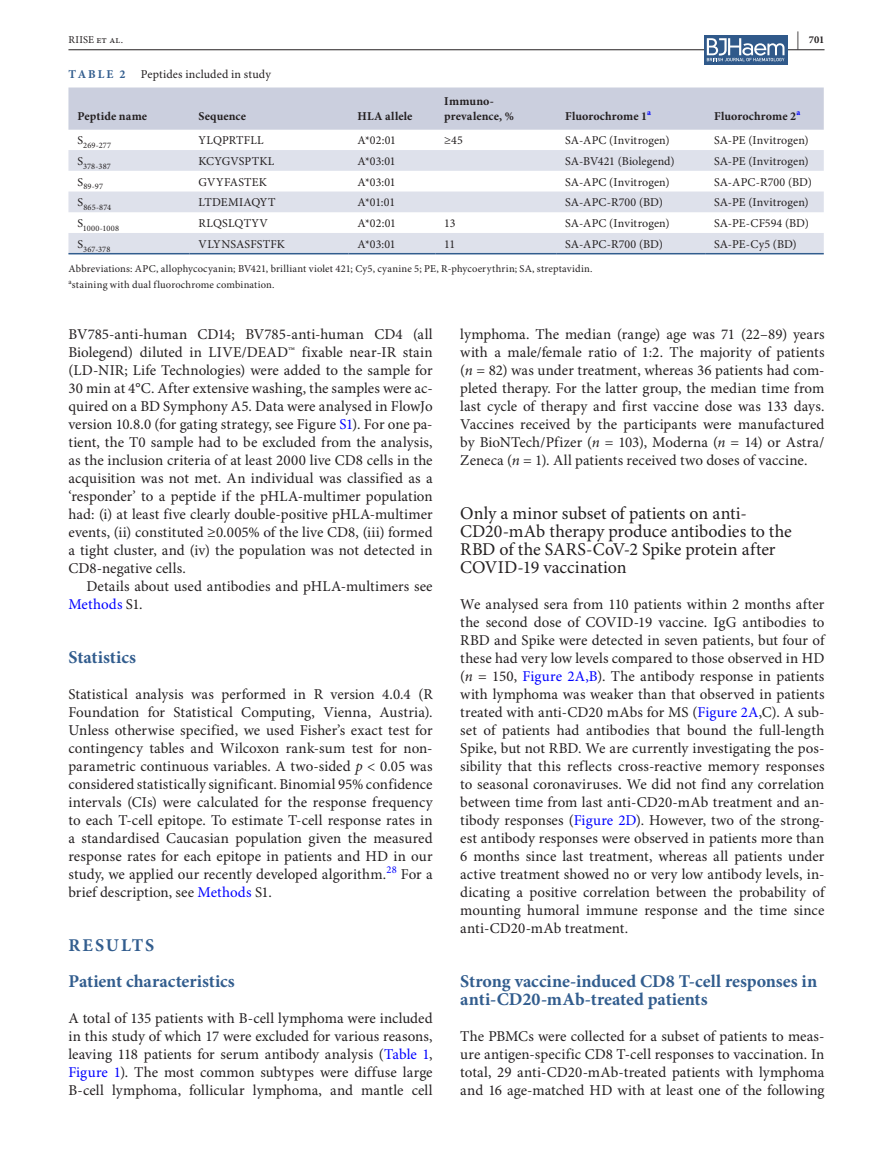
<style>
.page{position:relative;width:893px;height:1174px;background:#fff}
.page>*{position:absolute;margin:0;border:0;box-sizing:border-box;transform-origin:0 0}
.t1{font:18px/18px "Minion Pro";letter-spacing:-.005em;color:#231f20}
.t2{font:700 18px/36px "Minion Pro";color:#325d8e}
.t3{font:15px/18px "Minion Pro";letter-spacing:.005em;color:#231f20;text-align:justify}
.t4{font:12px "Minion Pro";letter-spacing:.01em;color:#231f20}
.t5{font:700 12px/15px "Minion Pro";letter-spacing:.01em;color:#231f20}
.t6{font:700 12px "Minion Pro";letter-spacing:.165em;color:#325d8e}
.t7{font:10.5px "Minion Pro";letter-spacing:.02em;color:#231f20}
.t8{font:700 10.5px "Minion Pro";color:#231f20}
.t9{font:10.5px "Minion Pro";color:#00f}
.t10{font:8.4px "Minion Pro";letter-spacing:.015em;color:#231f20}
.t11{font:8.4px "Minion Pro";letter-spacing:.035em;color:#231f20}
.t12{font:7.35px "Minion Pro";color:#231f20}
.s1{font-size:18px}
.s2{color:#00f}
.s3{font-style:italic}
</style>
<div class="page">
<hr style="left:68px;top:49px;width:756px;height:1px;background:#231f20">
<svg style="left:704px;top:35px;width:83px;height:30px"></svg>
<svg style="left:707px;top:38px;width:77px;height:23px"></svg>
<div style="left:68px;top:87px;width:756px;height:43px;background:#cbcfde"></div>
<svg style="left:68px;top:150px;width:756px;height:103px;fill:#dee1eb"></svg>
<hr style="left:68px;top:253px;width:122px;height:1px;background:#325d8e">
<hr style="left:190px;top:253px;width:158px;height:1px;background:#325d8e">
<hr style="left:348px;top:253px;width:87px;height:1px;background:#325d8e">
<hr style="left:435px;top:253px;width:121px;height:1px;background:#325d8e">
<hr style="left:556px;top:253px;width:149px;height:1px;background:#325d8e">
<hr style="left:705px;top:253px;width:119px;height:1px;background:#325d8e">
<p class="t7" style="left:68px;top:33px;width:56px">RIISE et al.</p>
<p class="t8" style="left:797px;top:33px;width:29px"><span class="s1">|</span> 701</p>
<p class="t6" style="left:69px;top:67px;width:59px">TABLE 2</p>
<p class="t4" style="left:141px;top:67px;width:131px">Peptides included in study</p>
<p class="t5" style="left:77px;top:110px;width:71px">Peptide name</p>
<p class="t5" style="left:199px;top:110px;width:49px">Sequence</p>
<p class="t5" style="left:357px;top:110px;width:56px">HLA allele</p>
<p class="t5" style="left:444px;top:95px;width:71px">Immuno&shy;prevalence, %</p>
<p class="t5" style="left:565px;top:110px;width:87px">Fluorochrome 1<sup>a</sup></p>
<p class="t5" style="left:714px;top:110px;width:88px">Fluorochrome 2<sup>a</sup></p>
<p class="t10" style="left:77px;top:140px;width:35px"><sup>S</sup>269-277</p>
<p class="t4" style="left:199px;top:133px;width:66px">YLQPRTFLL</p>
<p class="t4" style="left:357px;top:133px;width:40px">A*02:01</p>
<p class="t4" style="left:444px;top:133px;width:20px">≥45</p>
<p class="t4" style="left:565px;top:133px;width:106px">SA-APC (Invitrogen)</p>
<p class="t4" style="left:714px;top:133px;width:96px">SA-PE (Invitrogen)</p>
<p class="t10" style="left:77px;top:161px;width:35px"><sup>S</sup>378-387</p>
<p class="t4" style="left:199px;top:154px;width:77px">KCYGVSPTKL</p>
<p class="t4" style="left:357px;top:154px;width:40px">A*03:01</p>
<p class="t4" style="left:565px;top:154px;width:111px">SA-BV421 (Biolegend)</p>
<p class="t4" style="left:714px;top:154px;width:96px">SA-PE (Invitrogen)</p>
<p class="t10" style="left:77px;top:182px;width:27px"><sup>S</sup>89-97</p>
<p class="t4" style="left:199px;top:174px;width:70px">GVYFASTEK</p>
<p class="t4" style="left:357px;top:174px;width:40px">A*03:01</p>
<p class="t4" style="left:565px;top:174px;width:106px">SA-APC (Invitrogen)</p>
<p class="t4" style="left:714px;top:174px;width:99px">SA-APC-R700 (BD)</p>
<p class="t10" style="left:77px;top:202px;width:35px"><sup>S</sup>865-874</p>
<p class="t4" style="left:199px;top:195px;width:78px">LTDEMIAQYT</p>
<p class="t4" style="left:357px;top:195px;width:39px">A*01:01</p>
<p class="t4" style="left:565px;top:195px;width:99px">SA-APC-R700 (BD)</p>
<p class="t4" style="left:714px;top:195px;width:96px">SA-PE (Invitrogen)</p>
<p class="t11" style="left:77px;top:223px;width:43px"><sup>S</sup>1000-1008</p>
<p class="t4" style="left:199px;top:216px;width:71px">RLQSLQTYV</p>
<p class="t4" style="left:357px;top:216px;width:40px">A*02:01</p>
<p class="t4" style="left:444px;top:216px;width:13px">13</p>
<p class="t4" style="left:565px;top:216px;width:106px">SA-APC (Invitrogen)</p>
<p class="t4" style="left:714px;top:216px;width:96px">SA-PE-CF594 (BD)</p>
<p class="t10" style="left:77px;top:244px;width:34px"><sup>S</sup>367-378</p>
<p class="t4" style="left:199px;top:237px;width:88px">VLYNSASFSTFK</p>
<p class="t4" style="left:357px;top:237px;width:40px">A*03:01</p>
<p class="t4" style="left:444px;top:237px;width:13px">11</p>
<p class="t4" style="left:565px;top:237px;width:99px">SA-APC-R700 (BD)</p>
<p class="t4" style="left:714px;top:237px;width:84px">SA-PE-Cy5 (BD)</p>
<p class="t7" style="left:68px;top:263px;width:526px">Abbreviations: APC, allophycocyanin; BV421, brilliant violet 421; Cy5, cyanine 5; PE, R-phycoerythrin; SA, streptavidin.</p>
<p class="t12" style="left:68px;top:277px;width:5px">a</p>
<p class="t7" style="left:72px;top:278px;width:204px">staining with dual fluorochrome combination.</p>
<p class="t3" style="left:68px;top:326px;width:366px">BV785-anti-human CD14; BV785-anti-human CD4 (all Biolegend) diluted in LIVE/DEAD™ fixable near-IR stain (LD-NIR; Life Technologies) were added to the sample for 30 min at 4°C. After extensive washing, the samples were ac&shy;quired on a BD Symphony A5. Data were analysed in FlowJo version 10.8.0 (for gating strategy, see Figure <span class="s2">S1</span>). For one pa&shy;tient, the T0 sample had to be excluded from the analysis, as the inclusion criteria of at least 2000 live CD8 cells in the acquisition was not met. An individual was classified as a ‘responder’ to a peptide if the pHLA-multimer population had: (i) at least five clearly double-positive pHLA-multimer events, (ii) constituted ≥0.005% of the live CD8, (iii) formed a tight cluster, and (iv) the population was not detected in CD8-negative cells.</p>
<p class="t3" style="left:68px;top:578px;width:366px;text-indent:18px">Details about used antibodies and pHLA-multimers see<br><span class="s2">Methods</span> S1.</p>
<p class="t2" style="left:68px;top:640px;width:69px">Statistics</p>
<p class="t3" style="left:68px;top:686px;width:366px">Statistical analysis was performed in R version 4.0.4 (R Foundation for Statistical Computing, Vienna, Austria).<br>Unless otherwise specified, we used Fisher’s exact test for contingency tables and Wilcoxon rank-sum test for non&shy;parametric continuous variables. A two-sided <span class="s3">p</span> &lt; 0.05 was considered statistically significant. Binomial 95% confidence intervals (CIs) were calculated for the response frequency to each T-cell epitope. To estimate T-cell response rates in a standardised Caucasian population given the measured response rates for each epitope in patients and HD in our study, we applied our recently developed algorithm.</p>
<p class="t9" style="left:386px;top:863px;width:12px">28</p>
<p class="t3" style="left:401px;top:866px;width:33px">For a</p>
<p class="t3" style="left:68px;top:884px;width:205px">brief description, see <span class="s2">Methods</span> S1.</p>
<p class="t2" style="left:68px;top:928px;width:168px">RESULTS<br>Patient characteristics</p>
<p class="t3" style="left:68px;top:1010px;width:366px">A total of 135 patients with B-cell lymphoma were included in this study of which 17 were excluded for various reasons, leaving 118 patients for serum antibody analysis (<span class="s2">Table 1</span>, <span class="s2">Figure 1</span>). The most common subtypes were diffuse large B-cell lymphoma, follicular lymphoma, and mantle cell</p>
<p class="t3" style="left:460px;top:326px;width:366px">lymphoma. The median (range) age was 71 (22–89) years with a male/female ratio of 1:2. The majority of patients (<span class="s3">n</span> = 82) was under treatment, whereas 36 patients had com&shy;pleted therapy. For the latter group, the median time from last cycle of therapy and first vaccine dose was 133 days.<br>Vaccines received by the participants were manufactured by BioNTech/Pfizer (<span class="s3">n</span> = 103), Moderna (<span class="s3">n</span> = 14) or Astra/ Zeneca (<span class="s3">n</span> = 1). All patients received two doses of vaccine.</p>
<p class="t1" style="left:460px;top:505px;width:333px">Only a minor subset of patients on anti-CD20-mAb therapy produce antibodies to the RBD of the SARS-CoV-2 Spike protein after COVID-19 vaccination</p>
<p class="t3" style="left:460px;top:596px;width:366px">We analysed sera from 110 patients within 2 months after the second dose of COVID-19 vaccine. IgG antibodies to RBD and Spike were detected in seven patients, but four of these had very low levels compared to those observed in HD (<span class="s3">n</span> = 150, <span class="s2">Figure 2A,B</span>). The antibody response in patients with lymphoma was weaker than that observed in patients treated with anti-CD20 mAbs for MS (<span class="s2">Figure 2A</span>,C). A sub&shy;set of patients had antibodies that bound the full-length Spike, but not RBD. We are currently investigating the pos&shy;sibility that this reflects cross-reactive memory responses to seasonal coronaviruses. We did not find any correlation between time from last anti-CD20-mAb treatment and an&shy;tibody responses (<span class="s2">Figure 2D</span>). However, two of the strong&shy;est antibody responses were observed in patients more than 6 months since last treatment, whereas all patients under active treatment showed no or very low antibody levels, in&shy;dicating a positive correlation between the probability of mounting humoral immune response and the time since anti-CD20-mAb treatment.</p>
<p class="t2" style="left:460px;top:973px;width:358px;line-height:18px">Strong vaccine-induced CD8 T-cell responses in anti-CD20-mAb-treated patients</p>
<p class="t3" style="left:460px;top:1028px;width:366px">The PBMCs were collected for a subset of patients to meas&shy;ure antigen-specific CD8 T-cell responses to vaccination. In total, 29 anti-CD20-mAb-treated patients with lymphoma and 16 age-matched HD with at least one of the following</p>
</div>
